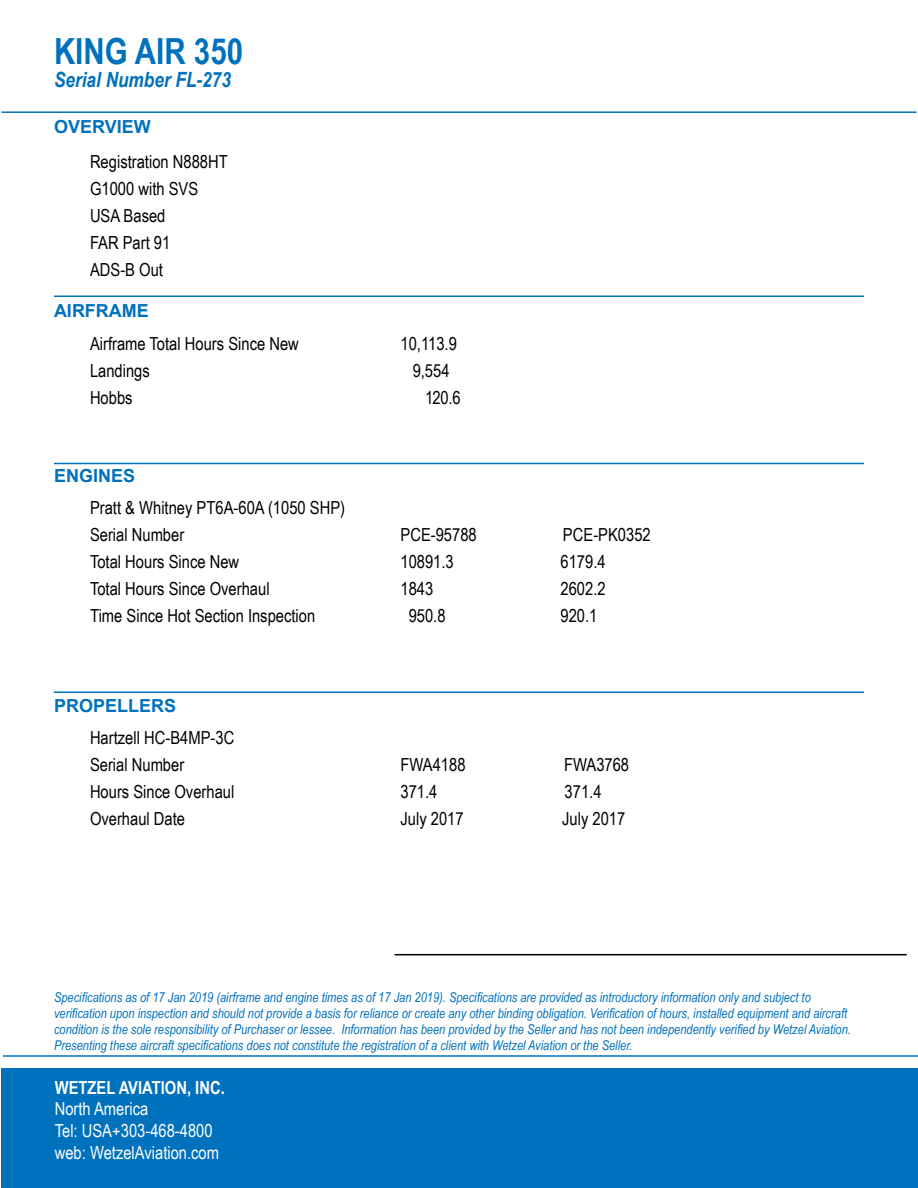
<style>
.page{position:relative;width:918px;height:1188px;background:#fff}
.page>*{position:absolute;margin:0;border:0;box-sizing:border-box;transform-origin:0 0}
.t1{font:700 36px "Arial Narrow";color:#0071bc}
.t2{font:italic 700 21px "Arial Narrow";color:#0071bc}
.t3{font:18px/27px "Arial Narrow";color:#000}
.t4{font:18px/21.6px "Arial Narrow";color:#fff}
.t5{font:700 18px "Arial";color:#0071bc}
.t6{font:700 18px "Arial Narrow";color:#fff}
.t7{font:italic 13.5px/16.2px "Arial Narrow";color:#0071bc}
</style>
<div class="page">
<div style="left:2px;top:1069px;width:916px;height:119px;background:#0071bc"></div>
<hr style="left:2px;top:111px;width:914px;height:2px;background:#0071bc">
<hr style="left:3px;top:1055px;width:915px;height:2px;background:#0071bc">
<hr style="left:54px;top:296px;width:810px;height:1px;background:#0071bc">
<hr style="left:54px;top:463px;width:810px;height:1px;background:#0071bc">
<hr style="left:54px;top:692px;width:810px;height:1px;background:#0071bc">
<hr style="left:394px;top:954px;width:513px;height:1px;background:#000">
<h1 class="t1" style="left:54px;top:24px;width:191px">KING AIR 350</h1>
<h2 class="t2" style="left:54px;top:64px;width:179px">Serial Number FL-273</h2>
<h3 class="t5" style="left:54px;top:115px;width:98px">OVERVIEW</h3>
<h3 class="t3" style="left:90px;top:147px;width:139px">Registration N888HT<br>G1000 with SVS<br>USA Based<br>FAR Part 91<br>ADS-B Out</h3>
<h3 class="t5" style="left:54px;top:299px;width:96px">AIRFRAME</h3>
<h3 class="t3" style="left:90px;top:330px;width:210px">Airframe Total Hours Since New<br>Landings<br>Hobbs</h3>
<h3 class="t3" style="left:400px;top:330px;width:58px">10,113.9</h3>
<h3 class="t3" style="left:413px;top:357px;width:38px">9,554</h3>
<h3 class="t3" style="left:425px;top:384px;width:37px">120.6</h3>
<h3 class="t5" style="left:54px;top:464px;width:83px">ENGINES</h3>
<h3 class="t3" style="left:90px;top:494px;width:257px">Pratt &amp; Whitney PT6A-60A (1050 SHP)<br>Serial Number<br>Total Hours Since New<br>Total Hours Since Overhaul<br>Time Since Hot Section Inspection</h3>
<h3 class="t5" style="left:54px;top:694px;width:124px">PROPELLERS</h3>
<h3 class="t3" style="left:90px;top:723px;width:146px">Hartzell HC-B4MP-3C<br>Serial Number<br>Hours Since Overhaul<br>Overhaul Date</h3>
<h3 class="t3" style="left:400px;top:521px;width:78px">PCE-95788</h3>
<h3 class="t3" style="left:563px;top:521px;width:89px">PCE-PK0352</h3>
<h3 class="t3" style="left:400px;top:548px;width:55px">10891.3</h3>
<h3 class="t3" style="left:561px;top:548px;width:47px">6179.4</h3>
<h3 class="t3" style="left:400px;top:575px;width:34px">1843</h3>
<h3 class="t3" style="left:561px;top:575px;width:47px">2602.2</h3>
<h3 class="t3" style="left:409px;top:602px;width:38px">950.8</h3>
<h3 class="t3" style="left:561px;top:602px;width:38px">920.1</h3>
<h3 class="t3" style="left:400px;top:750px;width:67px">FWA4188</h3>
<h3 class="t3" style="left:564px;top:750px;width:67px">FWA3768</h3>
<h3 class="t3" style="left:400px;top:777px;width:38px">371.4</h3>
<h3 class="t3" style="left:565px;top:777px;width:38px">371.4</h3>
<h3 class="t3" style="left:400px;top:804px;width:65px">July 2017</h3>
<h3 class="t3" style="left:562px;top:804px;width:65px">July 2017</h3>
<p class="t7" style="left:54px;top:989px;width:799px">Specifications as of 17 Jan 2019 (airframe and engine times as of 17 Jan 2019). Specifications are provided as introductory information only and subject to verification upon inspection and should not provide a basis for reliance or create any other binding obligation. Verification of hours, installed equipment and aircraft condition is the sole responsibility of Purchaser or lessee. Information has been provided by the Seller and has not been independently verified by Wetzel Aviation.<br>Presenting these aircraft specifications does not constitute the registration of a client with Wetzel Aviation or the Seller.</p>
<h3 class="t6" style="left:55px;top:1074px;width:172px">WETZEL AVIATION, INC.</h3>
<h3 class="t4" style="left:55px;top:1098px;width:166px">North America<br>Tel: USA+303-468-4800 web: WetzelAviation.com</h3>
</div>
